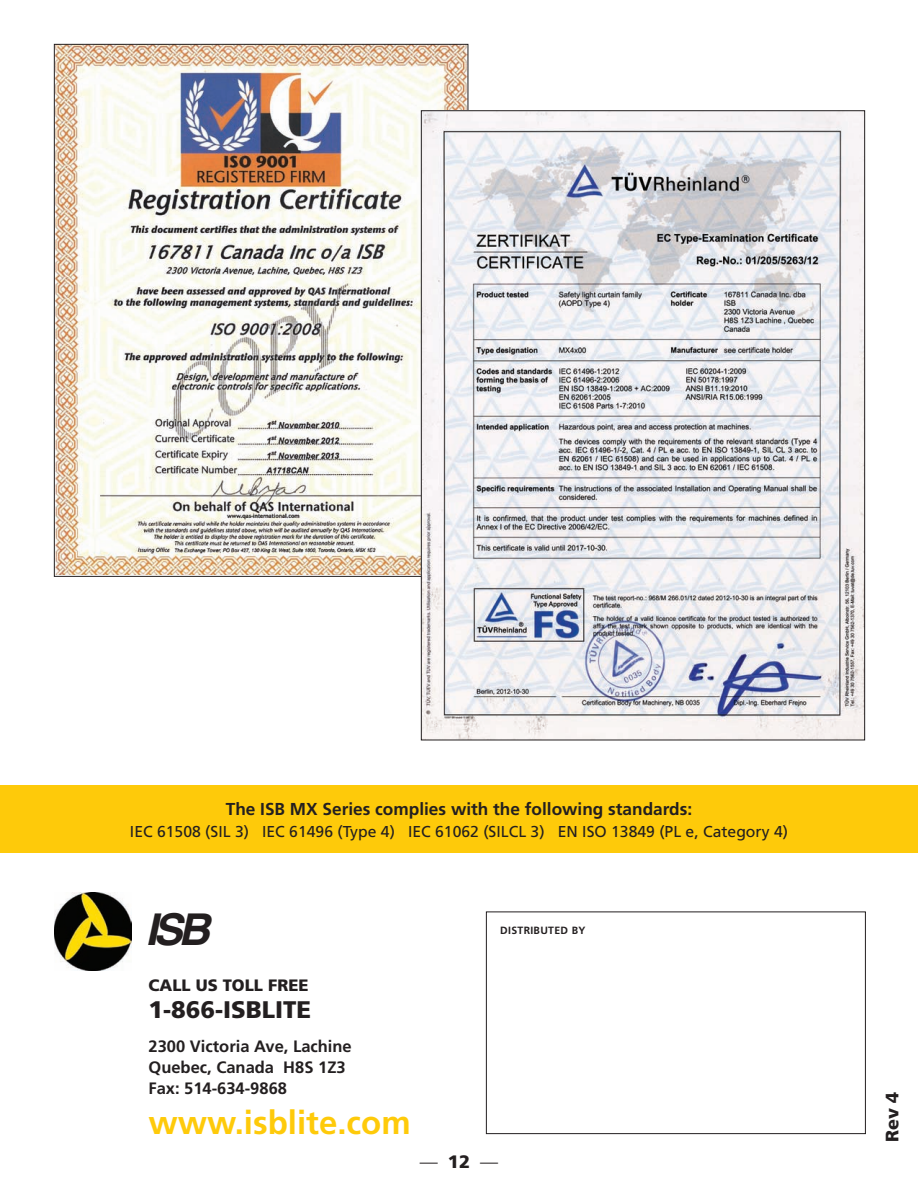
<style>
.page{position:relative;width:918px;height:1188px;background:#fff}
.page>*{position:absolute;margin:0;border:0;box-sizing:border-box;transform-origin:0 0}
.t1{font:italic 700 43.8px "Helvetica";color:#231f20}
.t2{font:700 33px "Frutiger";color:#feca0a}
.t3{font:900 24px "Frutiger";color:#231f20}
.t4{font:300 18px "Frutiger";color:#231f20}
.t5{font:900 18px "Frutiger";color:#231f20}
.t6{font:700 17.25px "Frutiger";color:#231f20}
.t7{font:700 16.5px/21px "Frutiger";color:#231f20}
.t8{font:900 16.5px "Frutiger";color:#231f20}
.t9{font:15.75px "Frutiger";color:#231f20}
.t10{font:700 10.5px "Frutiger";letter-spacing:.03em;color:#231f20}
.s1{font-weight:900}
</style>
<div class="page">
<div style="left:0;top:786px;width:918px;height:67px;background:#feca0a"></div>
<div style="left:486px;top:912px;width:380px;height:222px;border:1px solid #231f20"></div>
<img style="left:56px;top:46px;width:410px;height:528px">
<img style="left:423px;top:112px;width:440px;height:626px">
<img style="left:54px;top:893px;width:77px;height:77px">
<p class="t6" style="left:226px;top:799px;width:468px">The ISB MX Series complies with the following standards:</p>
<p class="t9" style="left:130px;top:823px;width:660px">IEC 61508 (SIL 3) IEC 61496 (Type 4) IEC 61062 (SILCL 3) EN ISO 13849 (PL e, Category 4)</p>
<h1 class="t1" style="left:146px;top:894px;width:66px">ISB</h1>
<p class="t10" style="left:500px;top:924px;width:87px">DISTrIBuTED By</p>
<p class="t8" style="left:149px;top:976px;width:162px">CALL US TOLL FREE</p>
<h3 class="t3" style="left:149px;top:995px;width:164px">1-866-ISBLITE</h3>
<p class="t7" style="left:149px;top:1036px;width:205px">2300 victoria Ave, Lachine<br>Quebec, Canada h8S 1z3<br>Fax: 514-634-9868</p>
<h2 class="t2" style="left:149px;top:1103px;width:264px">www.isblite.com</h2>
<p class="t4" style="left:420px;top:1152px;width:80px">— <span class="s1">12</span> —</p>
<p class="t5" style="left:881px;top:1142px;width:52px;rotate:-90deg">REV 4</p>
</div>
